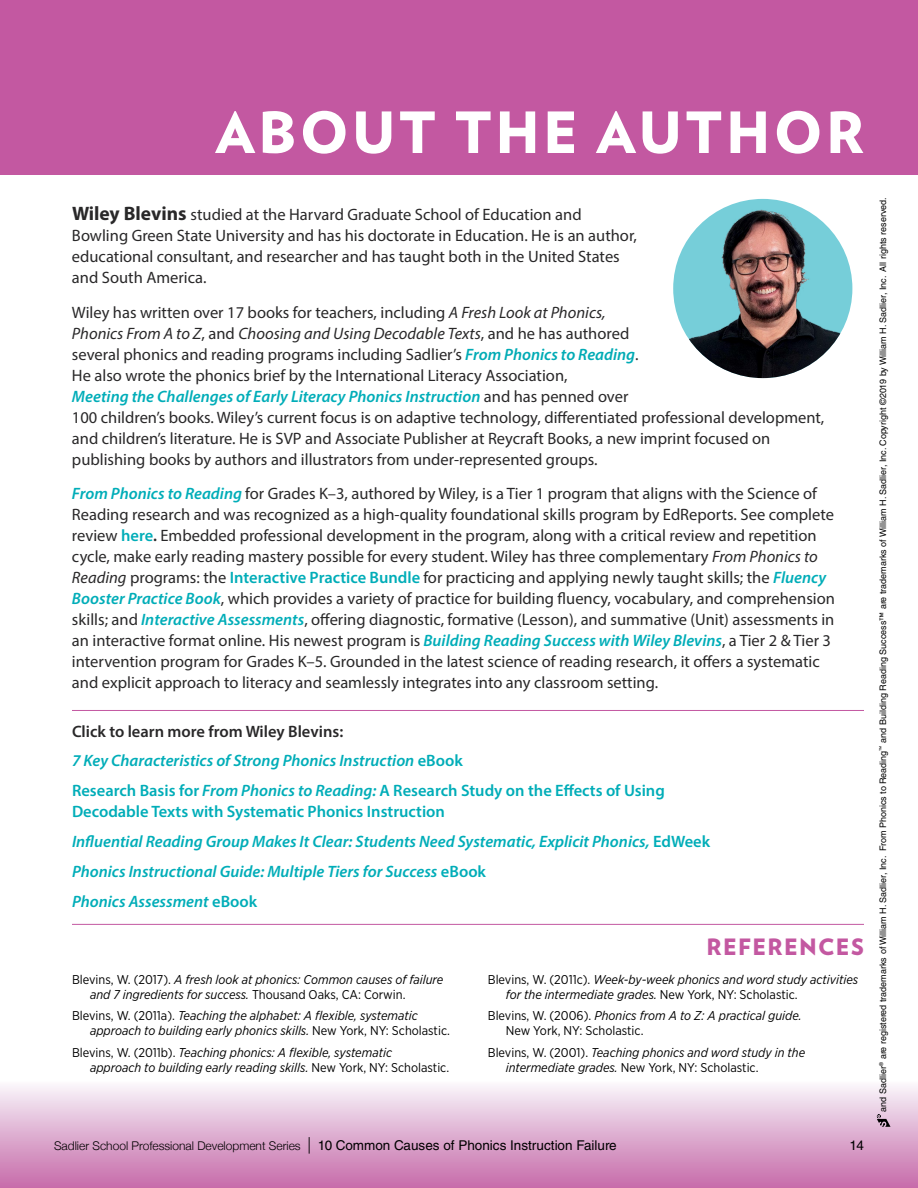
<style>
.page{position:relative;width:918px;height:1188px;background:#fff}
.page>*{position:absolute;margin:0;border:0;box-sizing:border-box;transform-origin:0 0}
.t1{font:900 56.7px "Verlag";letter-spacing:.06em;color:#fff}
.t2{font:900 22.5px "Verlag";letter-spacing:.06em;color:#c358a1}
.t3{font:16.5px/21px "Myriad Pro";color:#292829}
.t4{font:italic 600 16.5px/30px "Myriad Pro";color:#00adb8}
.t5{font:13.5px "Helvetica LT Std";color:#000}
.t6{font:italic 12.75px/15px "Gotham Narrow";color:#000}
.t7{font:12.75px/15px "Gotham Narrow";color:#000}
.t8{font:300 12px "Helvetica Neue";color:#000}
.t9{font:9px "Helvetica LT Std";color:#000}
.s1{font-weight:700;font-size:19.5px}
.s2{font-style:italic}
.s3{font-weight:600;font-style:italic;color:#00abb5}
.s4{font-weight:600;font-style:italic;color:#00adb8}
.s5{font-weight:600;color:#00adb8}
.s6{font-weight:600}
.s7{font-style:normal;color:#292829}
.s8{font-style:normal}
.s9{font-size:16.5px}
.s10{font-family:"Helvetica LT Std";font-weight:400;font-size:13.5px}
</style>
<div class="page">
<div style="left:0;top:1080px;width:918px;height:108px;background:linear-gradient(to bottom,#faf9fd,#c66ba9)"></div>
<svg style="left:877px;top:1114px;width:14px;height:13px"></svg>
<div style="left:0;top:0;width:918px;height:175px;background:#c358a1"></div>
<hr style="left:72px;top:924px;width:792px;height:1px;background:#c358a1">
<hr style="left:72px;top:710px;width:792px;height:1px;background:#c358a1">
<img style="left:673px;top:199px;width:179px;height:179px;border-radius:90px">
<h1 class="t1" style="left:216px;top:86px;width:650px">ABOUT THE AUTHOR</h1>
<p class="t3" style="left:72px;top:204px;width:566px"><span class="s1">Wiley Blevins</span> studied at the Harvard Graduate School of Education and Bowling Green State University and has his doctorate in Education. He is an author, educational consultant, and researcher and has taught both in the United States and South America.</p>
<p class="t3" style="left:72px;top:301px;width:754px">Wiley has written over 17 books for teachers, including <span class="s2">A Fresh Look at Phonics,<br>Phonics From A to Z</span>, and <span class="s2">Choosing and Using Decodable Texts</span>, and he has authored<br>several phonics and reading programs including Sadlier’s <span class="s3">From Phonics to Reading</span>.<br>He also wrote the phonics brief by the International Literacy Association,<br><span class="s4">Meeting the Challenges of Early Literacy Phonics Instruction</span> and has penned over<br>100 children’s books. Wiley’s current focus is on adaptive technology, differentiated professional development, and children’s literature. He is SVP and Associate Publisher at Reycraft Books, a new imprint focused on publishing books by authors and illustrators from under-represented groups.</p>
<p class="t3" style="left:72px;top:483px;width:764px"><span class="s4">From Phonics to Reading</span> for Grades K–3, authored by Wiley, is a Tier 1 program that aligns with the Science of Reading research and was recognized as a high-quality foundational skills program by EdReports. See complete review <span class="s5">here</span><span class="s6">.</span> Embedded professional development in the program, along with a critical review and repetition cycle, make early reading mastery possible for every student. Wiley has three complementary <span class="s2">From Phonics to Reading</span> programs: the <span class="s5">Interactive Practice Bundle</span> for practicing and applying newly taught skills; the <span class="s4">Fluency Booster Practice Book</span>, which provides a variety of practice for building fluency, vocabulary, and comprehension skills; and <span class="s4">Interactive Assessments</span>, offering diagnostic, formative (Lesson), and summative (Unit) assessments in an interactive format online. His newest program is <span class="s4">Building Reading Success with Wiley Blevins</span>, a Tier 2 &amp; Tier 3 intervention program for Grades K–5. Grounded in the latest science of reading research, it offers a systematic and explicit approach to literacy and seamlessly integrates into any classroom setting.</p>
<p class="t4" style="left:72px;top:716px;width:594px"><span class="s7">Click to learn more from Wiley Blevins:<br></span>7 Key Characteristics of Strong Phonics Instruction <span class="s8">eBook<br>Research Basis for</span> From Phonics to Reading: <span class="s8">A Research Study on the Effects of Using</span></p>
<p class="t4" style="left:72px;top:797px;width:640px"><span class="s8">Decodable Texts with Systematic Phonics Instruction<br></span>Influential Reading Group Makes It Clear: Students Need Systematic, Explicit Phonics, <span class="s8">EdWeek </span>Phonics Instructional Guide: Multiple Tiers for Success <span class="s8">eBook<br></span>Phonics Assessment <span class="s8">eBook</span></p>
<p class="t6" style="left:90px;top:971px;width:355px;text-indent:-18px"><span class="s8">Blevins, W. (2017).</span> A fresh look at phonics: Common causes of failure and 7 ingredients for success. <span class="s8">Thousand Oaks, CA: Corwin.</span></p>
<p class="t6" style="left:90px;top:1008px;width:361px;text-indent:-18px"><span class="s8">Blevins, W. (2011a).</span> Teaching the alphabet: A flexible, systematic approach to building early phonics skills. <span class="s8">New York, NY: Scholastic.</span></p>
<p class="t6" style="left:90px;top:1045px;width:361px;text-indent:-18px"><span class="s8">Blevins, W. (2011b).</span> Teaching phonics: A flexible, systematic<br>approach to building early reading skills. <span class="s8">New York, NY: Scholastic.</span></p>
<h2 class="t2" style="left:707px;top:929px;width:159px">REFERENCES</h2>
<p class="t6" style="left:506px;top:971px;width:354px;text-indent:-18px"><span class="s8">Blevins, W. (2011c).</span> Week-by-week phonics and word study activities for the intermediate grades. <span class="s8">New York, NY: Scholastic.</span></p>
<p class="t7" style="left:506px;top:1008px;width:297px;text-indent:-18px">Blevins, W. (2006). <span class="s2">Phonics from A to Z: A practical guide.<br></span>New York, NY: Scholastic.</p>
<p class="t6" style="left:506px;top:1045px;width:301px;text-indent:-18px"><span class="s8">Blevins, W. (2001).</span> Teaching phonics and word study in the intermediate grades. <span class="s8">New York, NY: Scholastic.</span></p>
<p class="t8" style="left:54px;top:1136px;width:564px">Sadlier School Professional Development Series <span class="s9">|</span> <span class="s10">10 Common Causes of Phonics Instruction Failure</span></p>
<p class="t5" style="left:850px;top:1137px;width:16px">14</p>
<p class="t9" style="left:878px;top:1112px;width:916px;rotate:-90deg">and Sadlier<sup>®</sup> are registered trademarks of William H. Sadlier, Inc. From Phonics to Reading<sup>™</sup> and Building Reading Success™ are trademarks of William H. Sadlier, Inc. Copyright ©2019 by William H. Sadlier, Inc. All rights reserved.</p>
</div>
